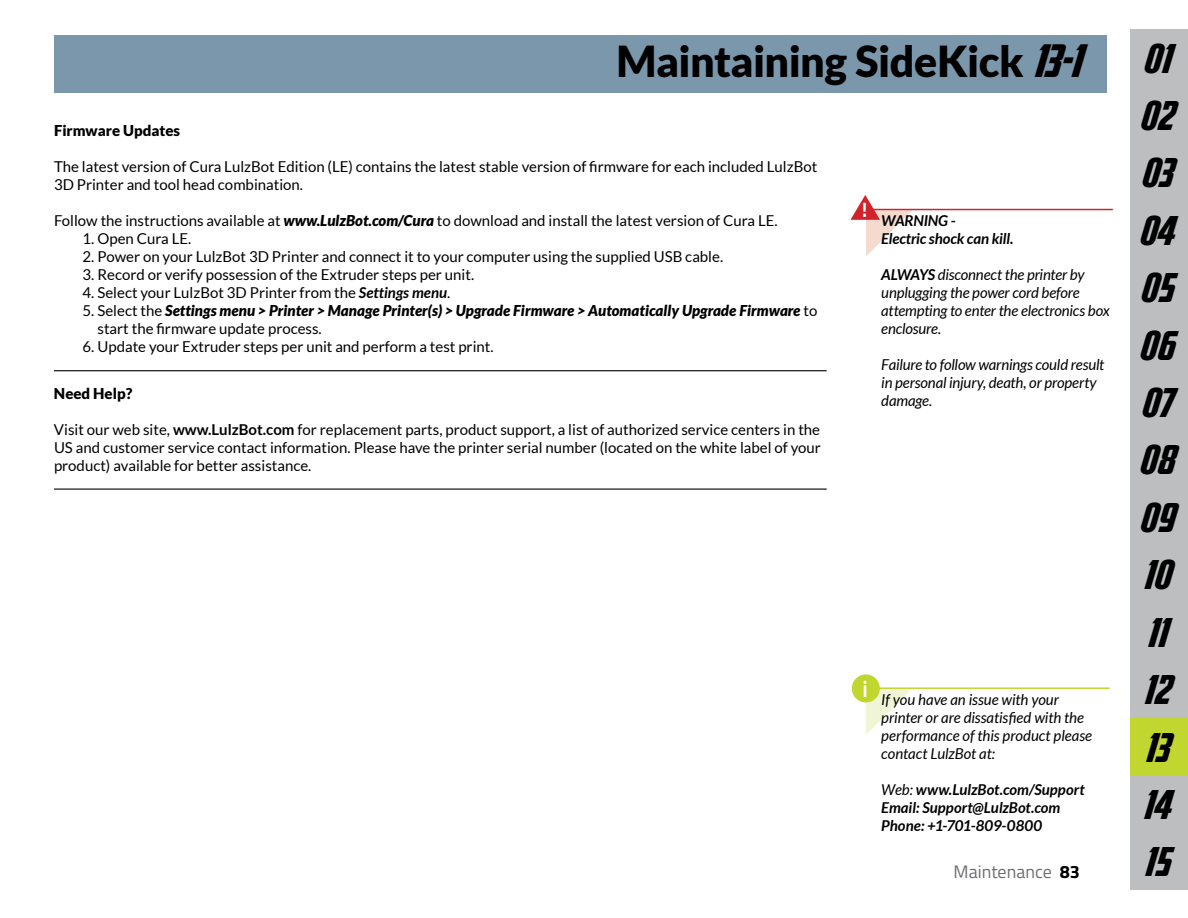
<style>
.page{position:relative;width:1188px;height:918px;background:#fff}
.page>*{position:absolute;margin:0;border:0;box-sizing:border-box;transform-origin:0 0}
.t1{font:900 42.75px "Lato";letter-spacing:-.015em;color:#000}
.t2{font:39.9px/57.4px "Avengeance Heroic Avenger Normal";letter-spacing:.005em;color:#000;text-align:justify}
.t3{font:700 23.25px "Titillium";color:#fff;scale:.78 1}
.t4{font:18px "Titillium";color:#6d6e71}
.t5{font:15px/18px "Lato";color:#000}
.t6{font:italic 15px/18px "Lato";letter-spacing:-.01em;color:#000}
.t7{font:italic 900 15px/18px "Lato";color:#000}
.t8{font:italic 700 15px/18px "Lato";letter-spacing:-.005em;color:#000}
.t9{font:900 15px "Lato";color:#000}
.s1{font-family:"Avengeance Heroic Avenger Normal";font-weight:400;font-size:45px}
.s2{font-weight:900;font-style:italic}
.s3{font-weight:700;font-style:italic}
.s4{font-weight:400;font-style:normal}
.s5{font-weight:700}
.s6{font-weight:400}
.s7{font-weight:700;color:#000}
</style>
<div class="page">
<div style="left:1131px;top:718px;width:57px;height:57px;background:#c1d72f"></div>
<div style="left:1131px;top:488px;width:57px;height:58px;background:#bcbec0"></div>
<div style="left:1131px;top:29px;width:57px;height:57px;background:#bcbec0"></div>
<div style="left:1131px;top:86px;width:57px;height:58px;background:#bcbec0"></div>
<div style="left:1131px;top:144px;width:57px;height:57px;background:#bcbec0"></div>
<div style="left:1131px;top:201px;width:57px;height:58px;background:#bcbec0"></div>
<div style="left:1131px;top:259px;width:57px;height:57px;background:#bcbec0"></div>
<div style="left:1131px;top:316px;width:57px;height:57px;background:#bcbec0"></div>
<div style="left:1131px;top:373px;width:57px;height:58px;background:#bcbec0"></div>
<div style="left:1131px;top:431px;width:57px;height:57px;background:#bcbec0"></div>
<div style="left:1131px;top:546px;width:57px;height:57px;background:#bcbec0"></div>
<div style="left:1131px;top:603px;width:57px;height:57px;background:#bcbec0"></div>
<div style="left:1131px;top:775px;width:57px;height:58px;background:#bcbec0"></div>
<div style="left:1131px;top:660px;width:57px;height:58px;background:#bcbec0"></div>
<div style="left:1131px;top:833px;width:57px;height:57px;background:#bcbec0"></div>
<div style="left:54px;top:35px;width:1053px;height:57px;background:#7a97ab"></div>
<svg style="left:850px;top:195px;width:62px;height:61px"></svg>
<hr style="left:871px;top:209px;width:242px;height:1px;background:#d2232a">
<hr style="left:54px;top:370px;width:773px;height:1px;background:#000">
<svg style="left:866px;top:689px;width:46px;height:46px"></svg>
<hr style="left:879px;top:687px;width:231px;height:2px;background:#c1d72f">
<div style="left:852px;top:674px;width:28px;height:28px;background:#c1d72f;border-radius:50%"></div>
<hr style="left:54px;top:489px;width:773px;height:1px;background:#000">
<h1 class="t1" style="left:616px;top:36px;width:465px">Maintaining SideKick <span class="s1">13-1</span></h1>
<p class="t9" style="left:54px;top:122px;width:128px">Firmware Updates</p>
<p class="t5" style="left:54px;top:158px;width:765px">The latest version of Cura LulzBot Edition (LE) contains the latest stable version of firmware for each included LulzBot<br>3D Printer and tool head combination.</p>
<p class="t5" style="left:54px;top:212px;width:725px">Follow the instructions available at <span class="s2">www.LulzBot.com/Cura</span> to download and install the latest version of Cura LE.</p>
<p class="t5" style="left:82px;top:230px;width:110px">1. Open Cura LE.</p>
<p class="t5" style="left:82px;top:248px;width:642px">2. Power on your LulzBot 3D Printer and connect it to your computer using the supplied USB cable.</p>
<p class="t5" style="left:82px;top:266px;width:393px">3. Record or verify possession of the Extruder steps per unit.</p>
<p class="t5" style="left:82px;top:284px;width:369px">4. Select your LulzBot 3D Printer from the <span class="s3">Settings menu</span>.</p>
<p class="t7" style="left:98px;top:302px;width:721px;text-indent:-15px"><span class="s4">5. Select the</span> Settings menu &gt; Printer &gt; Manage Printer(s) &gt; Upgrade Firmware &gt; Automatically Upgrade Firmware <span class="s4">to start the firmware update process.</span></p>
<p class="t5" style="left:82px;top:338px;width:413px">6. Update your Extruder steps per unit and perform a test print.</p>
<p class="t9" style="left:54px;top:384px;width:80px">Need Help?</p>
<p class="t5" style="left:54px;top:420px;width:768px;text-align:justify">Visit our web site, <span class="s5">www.LulzBot.com</span> for replacement parts, product support, a list of authorized service centers in the US and customer service contact information. Please have the printer serial number (located on the white label of your product) available for better assistance.</p>
<p class="t8" style="left:881px;top:212px;width:134px;text-indent:-19px"><sup>!</sup> WARNING -<br>Electric shock can kill.</p>
<p class="t6" style="left:881px;top:266px;width:230px"><span class="s5">ALWAYS</span> disconnect the printer by unplugging the power cord before attempting to enter the electronics box enclosure.</p>
<p class="t6" style="left:881px;top:356px;width:225px">Failure to follow warnings could result in personal injury, death, or property damage.</p>
<h3 class="t3" style="left:863px;top:671px;width:7px">i</h3>
<p class="t6" style="left:881px;top:691px;width:212px">If you have an issue with your printer or are dissatisfied with the performance of this product please contact LulzBot at:</p>
<p class="t8" style="left:881px;top:781px;width:205px"><span class="s6">Web:</span> www.LulzBot.com/Support<br>Email: Support@LulzBot.com<br>Phone: +1-701-809-0800</p>
<p class="t4" style="left:954px;top:858px;width:128px">Maintenance <span class="s7">83</span></p>
<h2 class="t2" style="left:1138px;top:30px;width:36px">01<br>02<br>03<br>04<br>05<br>06<br>07<br>08</h2>
<h2 class="t2" style="left:1138px;top:489px;width:36px">09</h2>
<h2 class="t2" style="left:1142px;top:547px;width:29px">10<br>11</h2>
<h2 class="t2" style="left:1142px;top:661px;width:28px">12</h2>
<h2 class="t2" style="left:1143px;top:719px;width:26px">13</h2>
<h2 class="t2" style="left:1142px;top:776px;width:30px">14</h2>
<h2 class="t2" style="left:1142px;top:834px;width:28px">15</h2>
</div>
